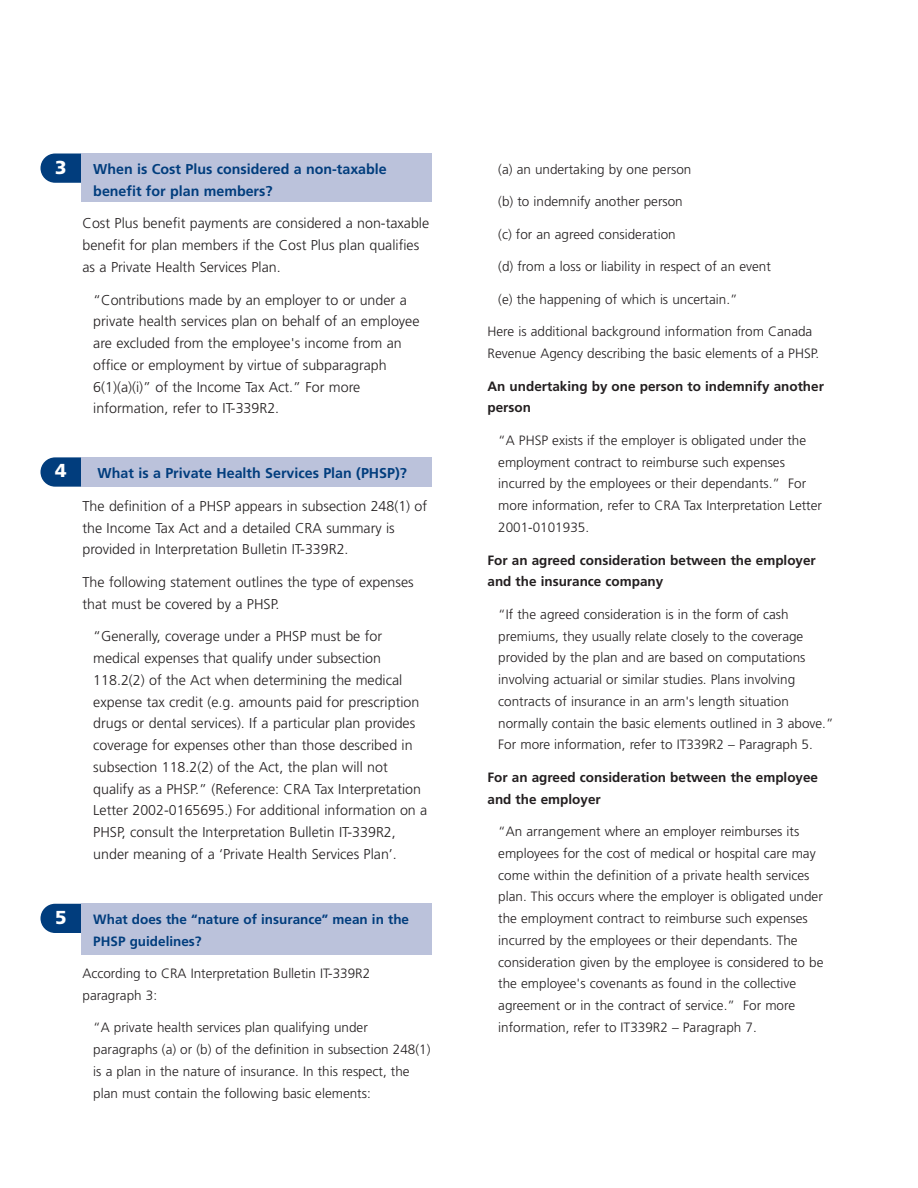
<style>
.page{position:relative;width:918px;height:1188px;background:#fff}
.page>*{position:absolute;margin:0;border:0;box-sizing:border-box;transform-origin:0 0}
.t1{font:900 18.75px "Frutiger";color:#fff}
.t2{font:300 14.25px/21.8px "Frutiger";color:#231f20}
.t3{font:700 14.25px/21.8px "Frutiger";color:#013d7d}
.t4{font:300 13.5px/21.8px "Frutiger";color:#231f20}
.t5{font:700 13.5px/21.8px "Frutiger";color:#231f20}
.t6{font:700 13.5px/21.8px "Frutiger";color:#013d7d}
</style>
<div class="page">
<div style="left:40px;top:457px;width:186px;height:30px;background:#013d7d;border-radius:15px"></div>
<div style="left:81px;top:457px;width:351px;height:30px;background:#bbc2db"></div>
<div style="left:40px;top:904px;width:186px;height:29px;background:#013d7d;border-radius:15px"></div>
<div style="left:81px;top:904px;width:351px;height:51px;background:#bbc2db"></div>
<div style="left:40px;top:154px;width:186px;height:29px;background:#013d7d;border-radius:15px"></div>
<div style="left:81px;top:154px;width:351px;height:48px;background:#bbc2db"></div>
<h1 class="t1" style="left:55px;top:160px;width:13px">3</h1>
<p class="t3" style="left:93px;top:159px;width:295px">When is Cost Plus considered a non-taxable benefit for plan members?</p>
<p class="t2" style="left:82px;top:214px;width:348px">Cost Plus benefit payments are considered a non-taxable benefit for plan members if the Cost Plus plan qualifies as a Private Health Services Plan.</p>
<p class="t2" style="left:93px;top:290px;width:328px">“Contributions made by an employer to or under a private health services plan on behalf of an employee are excluded from the employee's income from an office or employment by virtue of subparagraph 6(1)(a)(i)” of the Income Tax Act.” For more information, refer to IT-339R2.</p>
<h1 class="t1" style="left:55px;top:463px;width:13px">4</h1>
<p class="t3" style="left:98px;top:464px;width:311px">What is a Private Health Services Plan (PHSP)?</p>
<p class="t2" style="left:82px;top:496px;width:346px">The definition of a PHSP appears in subsection 248(1) of the Income Tax Act and a detailed CRA summary is provided in Interpretation Bulletin IT-339R2.</p>
<p class="t2" style="left:82px;top:572px;width:333px">The following statement outlines the type of expenses that must be covered by a PHSP.</p>
<p class="t2" style="left:93px;top:627px;width:336px">“Generally, coverage under a PHSP must be for medical expenses that qualify under subsection 118.2(2) of the Act when determining the medical expense tax credit (e.g. amounts paid for prescription drugs or dental services). If a particular plan provides coverage for expenses other than those described in subsection 118.2(2) of the Act, the plan will not qualify as a PHSP.” (Reference: CRA Tax Interpretation Letter 2002-0165695.) For additional information on a PHSP, consult the Interpretation Bulletin IT-339R2, under meaning of a ‘Private Health Services Plan’.</p>
<h1 class="t1" style="left:55px;top:910px;width:13px">5</h1>
<p class="t6" style="left:93px;top:909px;width:317px">What does the “nature of insurance” mean in the<br>PHSP guidelines?</p>
<p class="t4" style="left:82px;top:964px;width:289px">According to CRA Interpretation Bulletin IT-339R2 paragraph 3:</p>
<p class="t4" style="left:93px;top:1018px;width:339px">“A private health services plan qualifying under paragraphs (a) or (b) of the definition in subsection 248(1) is a plan in the nature of insurance. In this respect, the plan must contain the following basic elements:</p>
<p class="t4" style="left:498px;top:159px;width:195px">(a) an undertaking by one person</p>
<p class="t4" style="left:498px;top:192px;width:186px">(b) to indemnify another person</p>
<p class="t4" style="left:498px;top:224px;width:179px">(c) for an agreed consideration</p>
<p class="t4" style="left:498px;top:257px;width:274px">(d) from a loss or liability in respect of an event</p>
<p class="t4" style="left:498px;top:289px;width:241px">(e) the happening of which is uncertain.”</p>
<p class="t4" style="left:488px;top:322px;width:333px">Here is additional background information from Canada<br>Revenue Agency describing the basic elements of a PHSP.</p>
<p class="t5" style="left:488px;top:376px;width:338px">An undertaking by one person to indemnify another person</p>
<p class="t4" style="left:498px;top:430px;width:325px">“A PHSP exists if the employer is obligated under the employment contract to reimburse such expenses incurred by the employees or their dependants.” For more information, refer to CRA Tax Interpretation Letter 2001-0101935.</p>
<p class="t5" style="left:488px;top:550px;width:330px">For an agreed consideration between the employer and the insurance company</p>
<p class="t4" style="left:498px;top:604px;width:337px">“If the agreed consideration is in the form of cash premiums, they usually relate closely to the coverage provided by the plan and are based on computations involving actuarial or similar studies. Plans involving contracts of insurance in an arm's length situation normally contain the basic elements outlined in 3 above.” For more information, refer to IT339R2 – Paragraph 5.</p>
<p class="t5" style="left:488px;top:767px;width:332px">For an agreed consideration between the employee and the employer</p>
<p class="t4" style="left:498px;top:822px;width:327px">“An arrangement where an employer reimburses its employees for the cost of medical or hospital care may come within the definition of a private health services plan. This occurs where the employer is obligated under the employment contract to reimburse such expenses incurred by the employees or their dependants. The consideration given by the employee is considered to be the employee's covenants as found in the collective agreement or in the contract of service.” For more information, refer to IT339R2 – Paragraph 7.</p>
</div>
